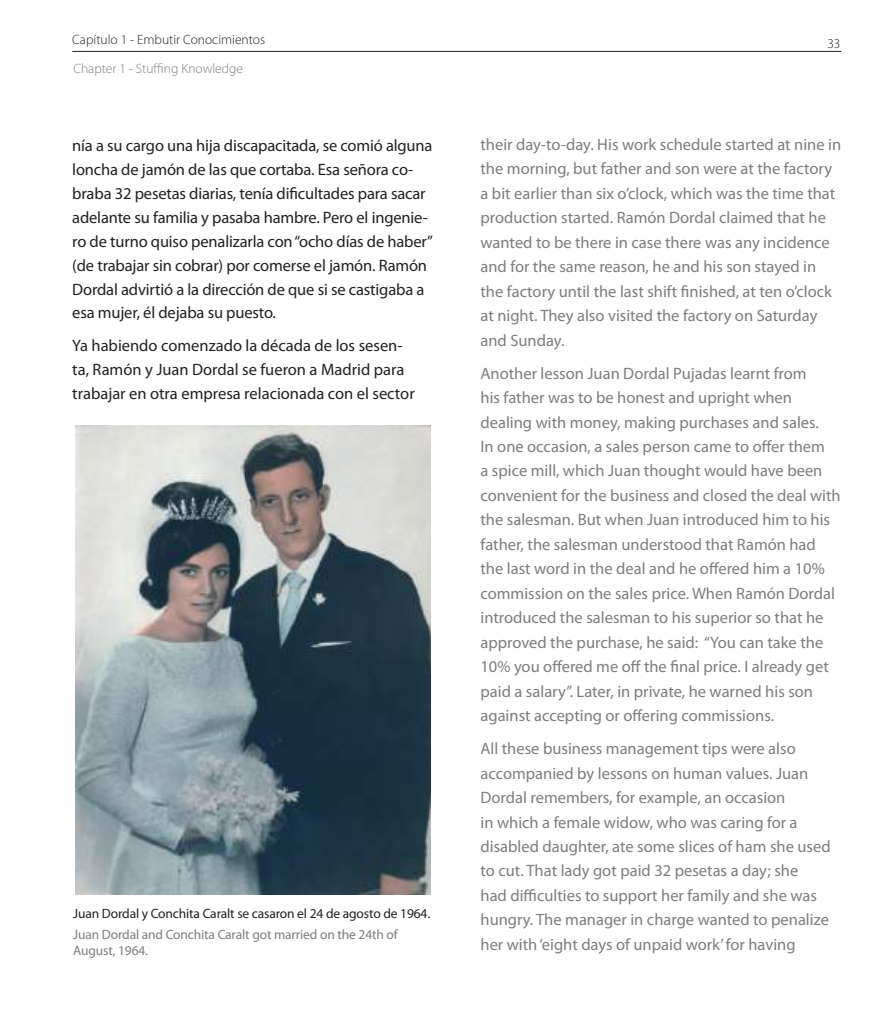
<style>
.page{position:relative;width:893px;height:1021px;background:#fff}
.page>*{position:absolute;margin:0;border:0;box-sizing:border-box;transform-origin:0 0}
.t1{font:16.5px/24.5px "Myriad Pro";color:#7d7c7e}
.t2{font:16.5px/23.9px "Myriad Pro";letter-spacing:-.01em;color:#241f1f}
.t3{font:13.5px/16.2px "Myriad Pro";letter-spacing:-.01em;color:#7d7c7e}
.t4{font:13.5px "Myriad Pro";letter-spacing:-.01em;color:#241f1f}
.t5{font:300 13.5px "Myriad Pro";color:#241f1f}
.t6{font:300 13.5px "Myriad Pro";color:#7d7c7e}
</style>
<div class="page">
<img style="left:75px;top:425px;width:356px;height:469px">
<hr style="left:72px;top:51px;width:769px;height:1px;background:#241f1f">
<p class="t5" style="left:72px;top:32px;width:194px">Capítulo 1 - Embutir Conocimientos</p>
<p class="t6" style="left:73px;top:61px;width:171px">Chapter 1 - Stuffing Knowledge</p>
<p class="t2" style="left:72px;top:134px;width:362px">nía a su cargo una hija discapacitada, se comió alguna loncha de jamón de las que cortaba. Esa señora co&shy;braba 32 pesetas diarias, tenía dificultades para sacar adelante su familia y pasaba hambre. Pero el ingenie&shy;ro de turno quiso penalizarla con “ocho días de haber” (de trabajar sin cobrar) por comerse el jamón. Ramón Dordal advirtió a la dirección de que si se castigaba a esa mujer, él dejaba su puesto.</p>
<p class="t2" style="left:72px;top:333px;width:344px">Ya habiendo comenzado la década de los sesen&shy;ta, Ramón y Juan Dordal se fueron a Madrid para trabajar en otra empresa relacionada con el sector</p>
<p class="t4" style="left:73px;top:905px;width:358px">Juan Dordal y Conchita Caralt se casaron el 24 de agosto de 1964.</p>
<p class="t3" style="left:73px;top:926px;width:326px">Juan Dordal and Conchita Caralt got married on the 24th of<br>August, 1964.</p>
<p class="t5" style="left:827px;top:36px;width:15px">33</p>
<p class="t1" style="left:480px;top:132px;width:362px">their day-to-day. His work schedule started at nine in the morning, but father and son were at the factory a bit earlier than six o’clock, which was the time that production started. Ramón Dordal claimed that he wanted to be there in case there was any incidence and for the same reason, he and his son stayed in the factory until the last shift finished, at ten o’clock at night. They also visited the factory on Saturday and Sunday.</p>
<p class="t1" style="left:480px;top:360px;width:362px">Another lesson Juan Dordal Pujadas learnt from<br>his father was to be honest and upright when dealing with money, making purchases and sales.<br>In one occasion, a sales person came to offer them<br>a spice mill, which Juan thought would have been convenient for the business and closed the deal with the salesman. But when Juan introduced him to his father, the salesman understood that Ramón had the last word in the deal and he offered him a 10% commission on the sales price. When Ramón Dordal introduced the salesman to his superior so that he approved the purchase, he said: “You can take the 10% you offered me off the final price. I already get paid a salary”. Later, in private, he warned his son against accepting or offering commissions.</p>
<p class="t1" style="left:480px;top:736px;width:352px">All these business management tips were also accompanied by lessons on human values. Juan Dordal remembers, for example, an occasion<br>in which a female widow, who was caring for a disabled daughter, ate some slices of ham she used to cut. That lady got paid 32 pesetas a day; she<br>had difficulties to support her family and she was hungry. The manager in charge wanted to penalize her with ‘eight days of unpaid work’ for having</p>
</div>
